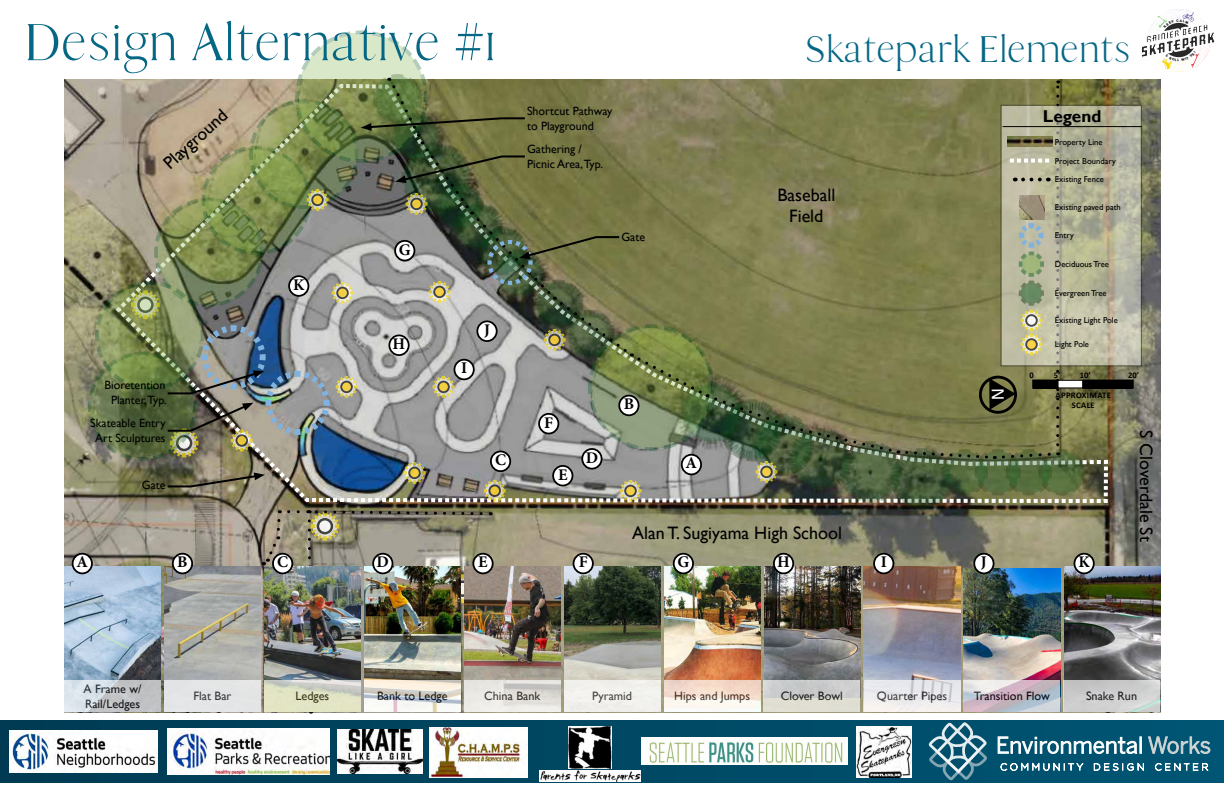
<style>
.page{position:relative;width:1224px;height:792px;background:#fff}
.page>*{position:absolute;margin:0;border:0;box-sizing:border-box;transform-origin:0 0}
.t1{font:56px "Thomas Mag";color:#056784}
.t2{font:40px "Thomas Mag";color:#056784}
.t3{font:18px/21.6px "Gill Sans";color:#000;text-align:center}
.t4{font:700 17.1px "Gill Sans";color:#000}
.t5{font:700 16.3px "Minion Pro";color:#000}
.t6{font:12.2px/14.6px "Gill Sans";color:#000}
.t7{font:12px/14.4px "Gill Sans";color:#000}
.t8{font:8.6px "Gill Sans";color:#000}
.t9{font:700 8.6px/10.3px "Calibri";letter-spacing:.04em;color:#000;text-align:center}
</style>
<div class="page">
<svg style="left:0;top:721px;width:1224px;height:62px;background:#074e68"></svg>
<svg style="left:998px;top:737px;width:212px;height:34px;background:#417e94"></svg>
<svg style="left:929px;top:722px;width:58px;height:59px;background:#417c91"></svg>
<img style="left:857px;top:727px;width:55px;height:50px">
<img style="left:430px;top:727px;width:97px;height:50px">
<img style="left:9px;top:730px;width:148px;height:43px">
<img style="left:167px;top:728px;width:162px;height:46px">
<img style="left:642px;top:738px;width:206px;height:27px">
<img style="left:337px;top:729px;width:85px;height:45px">
<img style="left:569px;top:727px;width:42px;height:42px">
<img style="left:539px;top:770px;width:102px;height:12px">
<img style="left:64px;top:79px;width:1097px;height:633px">
<img style="left:1108px;top:566px;width:52px;height:115px">
<svg style="left:1108px;top:681px;width:52px;height:31px;background:#cfd1d1"></svg>
<img style="left:65px;top:566px;width:22px;height:115px">
<div style="left:64px;top:681px;width:97px;height:31px;background:#dde5ec"></div>
<div style="left:73px;top:554px;width:19px;height:19px;background:#fff;border-radius:50%"></div>
<div style="left:72px;top:553px;width:21px;height:21px;border:2px solid #000;border-radius:50%"></div>
<svg style="left:1108px;top:107px;width:32px;height:257px;background:#b9b7a4"></svg>
<hr style="left:1003px;top:126px;width:139px;height:1px;background:#000">
<div style="left:1083px;top:380px;width:50px;height:8px;background:#000"></div>
<svg style="left:1141px;top:9px;width:74px;height:63px"></svg>
<img style="left:87px;top:30px;width:1021px;height:684px">
<h1 class="t1" style="left:25px;top:11px;width:473px">Design Alternative #1</h1>
<h3 class="t3" style="left:159px;top:158px;width:81px;rotate:-42deg">Playground</h3>
<p class="t7" style="left:104px;top:378px;width:64px;text-align:center">Bioretention<br>Planter,Typ.</p>
<p class="t7" style="left:90px;top:416px;width:77px;text-align:center">Skateable Entry<br>Art Sculptures</p>
<p class="t7" style="left:142px;top:478px;width:25px">Gate</p>
<h3 class="t5" style="left:293px;top:273px;width:13px">K</h3>
<h3 class="t5" style="left:399px;top:238px;width:13px">G</h3>
<h3 class="t5" style="left:393px;top:332px;width:14px">H</h3>
<h3 class="t5" style="left:461px;top:357px;width:8px">I</h3>
<h3 class="t5" style="left:484px;top:318px;width:7px">J</h3>
<h3 class="t5" style="left:495px;top:449px;width:13px">C</h3>
<h2 class="t2" style="left:806px;top:27px;width:327px">Skatepark Elements</h2>
<p class="t7" style="left:527px;top:104px;width:87px">Shortcut Pathway to Playground</p>
<p class="t7" style="left:527px;top:142px;width:77px">Gathering /<br>Picnic Area,Typ.</p>
<p class="t7" style="left:621px;top:230px;width:25px">Gate</p>
<h3 class="t3" style="left:777px;top:184px;width:59px">Baseball<br>Field</h3>
<h3 class="t5" style="left:544px;top:411px;width:11px">F</h3>
<h3 class="t5" style="left:558px;top:463px;width:11px">E</h3>
<h3 class="t5" style="left:586px;top:446px;width:14px">D</h3>
<h3 class="t5" style="left:624px;top:393px;width:12px">B</h3>
<h3 class="t5" style="left:686px;top:452px;width:13px">A</h3>
<h3 class="t3" style="left:632px;top:522px;width:211px">Alan T. Sugiyama High School</h3>
<h3 class="t4" style="left:1043px;top:106px;width:60px">Legend</h3>
<p class="t8" style="left:1055px;top:137px;width:49px">Property Line</p>
<p class="t8" style="left:1055px;top:175px;width:50px">Existing Fence</p>
<p class="t8" style="left:1055px;top:156px;width:62px">Project Boundary</p>
<p class="t8" style="left:1055px;top:203px;width:67px">Existing paved path</p>
<p class="t8" style="left:1055px;top:231px;width:20px">Entry</p>
<p class="t8" style="left:1055px;top:259px;width:55px">Deciduous Tree</p>
<p class="t8" style="left:1055px;top:288px;width:53px">Evergreen Tree</p>
<p class="t8" style="left:1055px;top:315px;width:64px">Existing Light Pole</p>
<p class="t8" style="left:1055px;top:340px;width:36px">Light Pole</p>
<p class="t9" style="left:1030px;top:370px;width:6px">0</p>
<p class="t9" style="left:1054px;top:370px;width:8px">5’</p>
<p class="t9" style="left:1080px;top:370px;width:12px">10’</p>
<p class="t9" style="left:1128px;top:370px;width:12px">20’</p>
<p class="t9" style="left:1056px;top:390px;width:57px">APPROXIMATE<br>SCALE</p>
<h3 class="t3" style="left:1157px;top:430px;width:113px;rotate:90deg">S Cloverdale St</h3>
<h3 class="t5" style="left:77px;top:551px;width:13px">A</h3>
<h3 class="t5" style="left:478px;top:551px;width:11px">E</h3>
<h3 class="t5" style="left:277px;top:551px;width:13px">C</h3>
<h3 class="t5" style="left:677px;top:551px;width:13px">G</h3>
<h3 class="t5" style="left:177px;top:551px;width:12px">B</h3>
<h3 class="t5" style="left:377px;top:551px;width:14px">D</h3>
<h3 class="t5" style="left:777px;top:551px;width:14px">H</h3>
<h3 class="t5" style="left:579px;top:551px;width:11px">F</h3>
<h3 class="t5" style="left:881px;top:551px;width:8px">I</h3>
<h3 class="t5" style="left:981px;top:551px;width:7px">J</h3>
<h3 class="t5" style="left:1078px;top:551px;width:13px">K</h3>
<p class="t6" style="left:84px;top:682px;width:60px">A Frame w/<br>Rail/Ledges</p>
<p class="t6" style="left:194px;top:689px;width:39px">Flat Bar</p>
<p class="t6" style="left:484px;top:689px;width:58px">China Bank</p>
<p class="t6" style="left:592px;top:689px;width:41px">Pyramid</p>
<p class="t6" style="left:674px;top:689px;width:77px">Hips and Jumps</p>
<p class="t6" style="left:296px;top:689px;width:35px">Ledges</p>
<p class="t6" style="left:377px;top:689px;width:72px">Bank to Ledge</p>
<p class="t6" style="left:781px;top:689px;width:63px">Clover Bowl</p>
<p class="t6" style="left:877px;top:689px;width:72px">Quarter Pipes</p>
<p class="t6" style="left:974px;top:689px;width:78px">Transition Flow</p>
<p class="t6" style="left:1086px;top:689px;width:53px">Snake Run</p>
</div>
